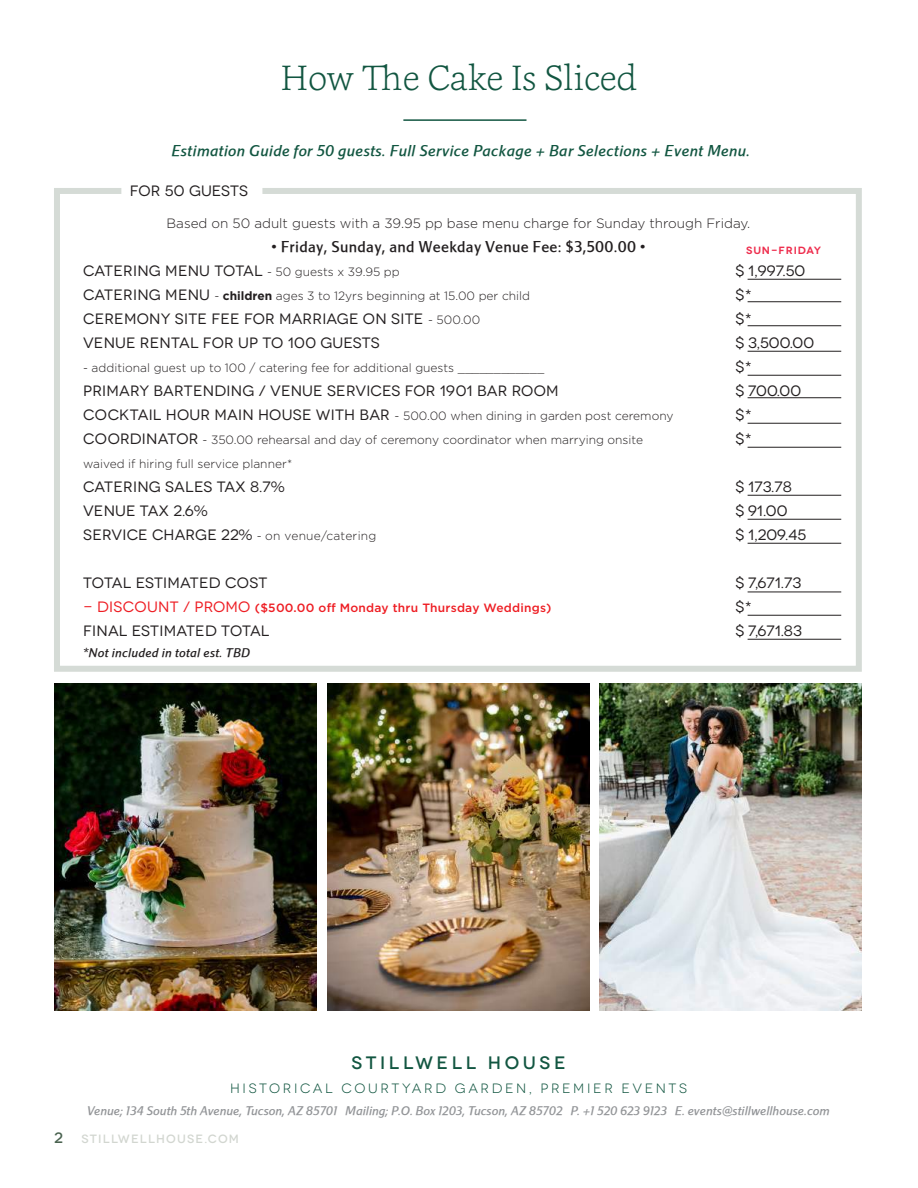
<style>
.page{position:relative;width:918px;height:1188px;background:#fff}
.page>*{position:absolute;margin:0;border:0;box-sizing:border-box;transform-origin:0 0}
.t1{font:200 36px "Cassia";color:#125641}
.t2{font:500 18px "Novecentowide";letter-spacing:.2em;color:#125641}
.t3{font:15px/24px "Novecentowide";letter-spacing:.01em;color:#231f20}
.t4{font:italic 500 15px "Marriott";letter-spacing:.02em;color:#125641}
.t5{font:500 15px "Marriott";letter-spacing:.02em;color:#231f20}
.t6{font:300 13.5px "Gotham";color:#231f20}
.t7{font:13.5px "Novecentowide";letter-spacing:.2em;color:#125641}
.t8{font:300 12px/24px "Gotham";color:#231f20}
.t9{font:italic 500 12px "Marriott";color:#939598}
.t10{font:500 12px "Gotham";letter-spacing:.02em;color:#ee1d23}
.t11{font:300 12px "Gotham";letter-spacing:.02em;color:#231f20}
.t12{font:italic 500 12px "Marriott";letter-spacing:.02em;color:#231f20}
.t13{font:500 12px "Novecentowide";letter-spacing:.1em;color:#d2d6d0}
.t14{font:600 10.5px "Novecentowide";letter-spacing:.09em;color:#ee2e4e}
.s1{font-family:"Gotham";font-weight:300;font-size:12px}
.s2{font-family:"Novecentowide";font-weight:400;font-size:15px}
.s3{font-weight:700}
.s4{font-size:15px;color:#49624f}
</style>
<div class="page">
<hr style="left:403px;top:119px;width:123px;height:2px;background:#125641">
<svg style="left:54px;top:188px;width:808px;height:484px"></svg>
<img style="left:54px;top:684px;width:263px;height:327px">
<img style="left:327px;top:684px;width:263px;height:327px">
<img style="left:599px;top:684px;width:263px;height:327px">
<hr style="left:748px;top:279px;width:93px;height:1px;background:#231f20">
<hr style="left:748px;top:301px;width:93px;height:1px;background:#231f20">
<hr style="left:748px;top:325px;width:93px;height:1px;background:#231f20">
<hr style="left:748px;top:351px;width:93px;height:1px;background:#231f20">
<hr style="left:748px;top:375px;width:93px;height:1px;background:#231f20">
<hr style="left:748px;top:397px;width:93px;height:1px;background:#231f20">
<hr style="left:748px;top:423px;width:93px;height:1px;background:#231f20">
<hr style="left:748px;top:447px;width:93px;height:1px;background:#231f20">
<hr style="left:748px;top:495px;width:93px;height:1px;background:#231f20">
<hr style="left:748px;top:592px;width:93px;height:1px;background:#231f20">
<hr style="left:748px;top:615px;width:93px;height:1px;background:#231f20">
<hr style="left:748px;top:519px;width:93px;height:1px;background:#231f20">
<hr style="left:748px;top:639px;width:93px;height:1px;background:#231f20">
<hr style="left:748px;top:543px;width:93px;height:1px;background:#231f20">
<h1 class="t1" style="left:281px;top:54px;width:358px">How The Cake Is Sliced</h1>
<p class="t4" style="left:172px;top:141px;width:580px">Estimation Guide for 50 guests. Full Service Package + Bar Selections + Event Menu.</p>
<p class="t3" style="left:130px;top:179px;width:120px">FOR 50 GUESTS</p>
<p class="t6" style="left:167px;top:214px;width:585px">Based on 50 adult guests with a 39.95 pp base menu charge for Sunday through Friday.</p>
<p class="t5" style="left:272px;top:237px;width:375px">• Friday, Sunday, and Weekday Venue Fee: $3,500.00 •</p>
<p class="t3" style="left:83px;top:259px;width:318px">CATERING MENU TOTAL <span class="s1">- 50 guests x 39.95 pp</span></p>
<p class="t8" style="left:83px;top:283px;width:448px"><span class="s2">CATERING MENU</span> - <span class="s3">children</span> ages 3 to 12yrs beginning at 15.00 per child</p>
<p class="t3" style="left:83px;top:307px;width:399px">CEREMONY SITE FEE FOR MARRIAGE ON SITE <span class="s1">- 500.00<br></span>VENUE RENTAL FOR UP TO 100 GUESTS</p>
<p class="t8" style="left:83px;top:355px;width:463px">- additional guest up to 100 / catering fee for additional guests ____________</p>
<p class="t3" style="left:83px;top:379px;width:477px">PRIMARY BARTENDING / VENUE SERVICES FOR 1901 BAR ROOM</p>
<p class="t8" style="left:83px;top:403px;width:592px"><span class="s2">COCKTAIL HOUR MAIN HOUSE WITH BAR</span> - 500.00 when dining in garden post ceremony<br><span class="s2">COORDINATOR</span> - 350.00 rehearsal and day of ceremony coordinator when marrying onsite waived if hiring full service planner*</p>
<p class="t3" style="left:83px;top:475px;width:203px">CATERING SALES TAX 8.7%<br>VENUE TAX 2.6%</p>
<p class="t11" style="left:83px;top:528px;width:295px"><span class="s2">SERVICE CHARGE 22%</span> - on venue/catering</p>
<p class="t3" style="left:83px;top:571px;width:186px">TOTAL ESTIMATED COST</p>
<p class="t10" style="left:83px;top:600px;width:470px"><span class="s2">- DISCOUNT / PROMO</span> ($500.00 off Monday thru Thursday Weddings)</p>
<p class="t3" style="left:83px;top:619px;width:188px">FINAL ESTIMATED TOTAL</p>
<p class="t12" style="left:83px;top:645px;width:169px">*Not included in total est. TBD</p>
<p class="t14" style="left:746px;top:244px;width:76px">SUN-FRIDAY</p>
<p class="t3" style="left:736px;top:259px;width:80px">$ 1,997.50 $*<br>$*<br>$ 3,500.00 $*<br>$ 700.00 $*<br>$*</p>
<p class="t3" style="left:736px;top:475px;width:72px">$ 173.78<br>$ 91.00<br>$ 1,209.45</p>
<p class="t3" style="left:736px;top:571px;width:68px">$ 7,671.73 $*<br>$ 7,671.83</p>
<p class="t2" style="left:352px;top:1052px;width:215px">STILLWELL HOUSE</p>
<p class="t7" style="left:230px;top:1080px;width:458px">HISTORICAL COURTYARD GARDEN, PREMIER EVENTS</p>
<p class="t9" style="left:87px;top:1103px;width:744px">Venue; 134 South 5th Avenue, Tucson, AZ 85701 Mailing; P.O. Box 1203, Tucson, AZ 85702 P. +1 520 623 9123 E. events@stillwellhouse.com</p>
<p class="t13" style="left:54px;top:1131px;width:186px"><span class="s4">2</span> STILLWELLHOUSE.COM</p>
</div>
